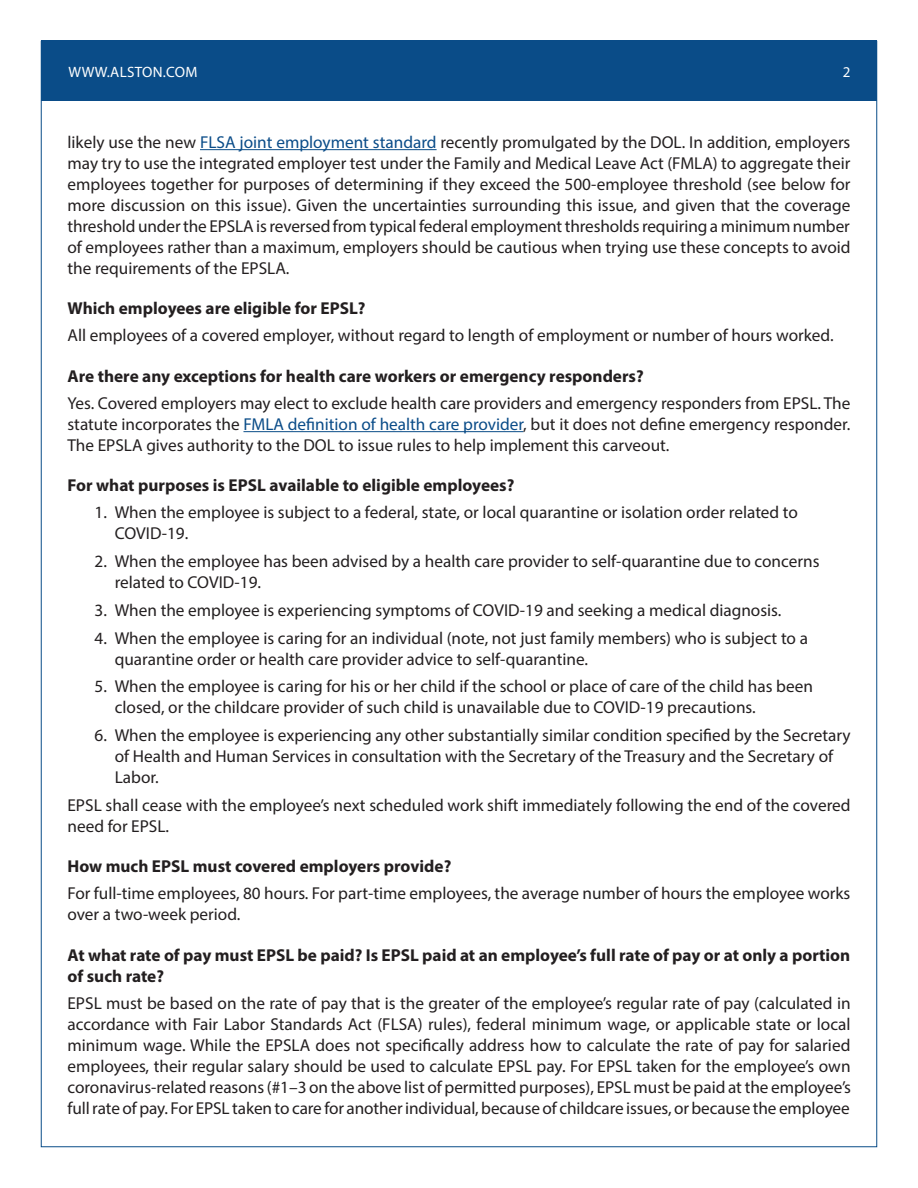
<style>
.page{position:relative;width:918px;height:1188px;background:#fff}
.page>*{position:absolute;margin:0;border:0;box-sizing:border-box;transform-origin:0 0}
.t1{font:17.25px/21px "Myriad Pro";color:#231f20}
.t2{font:700 17.25px/21px "Myriad Pro";color:#231f20}
.t3{font:15px "Myriad Pro";letter-spacing:.02em;color:#fff}
.s1{color:#0a4c88}
</style>
<div class="page">
<div style="left:41px;top:40px;width:835px;height:61px;background:#0a4c88"></div>
<hr style="left:200px;top:149px;width:237px;height:1px;background:#0a4c88">
<hr style="left:243px;top:431px;width:280px;height:1px;background:#0a4c88">
<p class="t3" style="left:68px;top:62px;width:130px">WWW.ALSTON.COM</p>
<p class="t3" style="left:843px;top:62px;width:9px">2</p>
<p class="t1" style="left:68px;top:131px;width:785px;text-align:justify">likely use the new <span class="s1">FLSA joint employment standard</span> recently promulgated by the DOL. In addition, employers may try to use the integrated employer test under the Family and Medical Leave Act (FMLA) to aggregate their employees together for purposes of determining if they exceed the 500-employee threshold (see below for more discussion on this issue). Given the uncertainties surrounding this issue, and given that the coverage threshold under the EPSLA is reversed from typical federal employment thresholds requiring a minimum number of employees rather than a maximum, employers should be cautious when trying use these concepts to avoid the requirements of the EPSLA.</p>
<p class="t2" style="left:68px;top:298px;width:300px">Which employees are eligible for EPSL?</p>
<p class="t1" style="left:68px;top:325px;width:768px">All employees of a covered employer, without regard to length of employment or number of hours worked.</p>
<p class="t2" style="left:68px;top:365px;width:578px">Are there any exceptions for health care workers or emergency responders?</p>
<p class="t1" style="left:68px;top:392px;width:785px;text-align:justify">Yes. Covered employers may elect to exclude health care providers and emergency responders from EPSL. The statute incorporates the <span class="s1">FMLA definition of health care provider</span>, but it does not define emergency responder.<br>The EPSLA gives authority to the DOL to issue rules to help implement this carveout.</p>
<p class="t2" style="left:68px;top:475px;width:448px">For what purposes is EPSL available to eligible employees?</p>
<p class="t1" style="left:115px;top:502px;width:685px;text-indent:-20px">1. When the employee is subject to a federal, state, or local quarantine or isolation order related to<br>COVID-19.</p>
<p class="t1" style="left:115px;top:551px;width:706px;text-indent:-20px">2. When the employee has been advised by a health care provider to self-quarantine due to concerns related to COVID-19.</p>
<p class="t1" style="left:94px;top:599px;width:688px">3. When the employee is experiencing symptoms of COVID-19 and seeking a medical diagnosis.</p>
<p class="t1" style="left:115px;top:627px;width:695px;text-indent:-20px">4. When the employee is caring for an individual (note, not just family members) who is subject to a quarantine order or health care provider advice to self-quarantine.</p>
<p class="t1" style="left:115px;top:676px;width:700px;text-indent:-20px">5. When the employee is caring for his or her child if the school or place of care of the child has been closed, or the childcare provider of such child is unavailable due to COVID-19 precautions.</p>
<p class="t1" style="left:115px;top:725px;width:737px;text-indent:-20px">6. When the employee is experiencing any other substantially similar condition specified by the Secretary of Health and Human Services in consultation with the Secretary of the Treasury and the Secretary of<br>Labor.</p>
<p class="t1" style="left:68px;top:794px;width:785px">EPSL shall cease with the employee’s next scheduled work shift immediately following the end of the covered need for EPSL.</p>
<p class="t2" style="left:68px;top:855px;width:385px">How much EPSL must covered employers provide?</p>
<p class="t1" style="left:68px;top:883px;width:784px">For full-time employees, 80 hours. For part-time employees, the average number of hours the employee works over a two-week period.</p>
<p class="t2" style="left:68px;top:944px;width:784px">At what rate of pay must EPSL be paid? Is EPSL paid at an employee’s full rate of pay or at only a portion of such rate?</p>
<p class="t1" style="left:68px;top:992px;width:785px;text-align:justify">EPSL must be based on the rate of pay that is the greater of the employee’s regular rate of pay (calculated in accordance with Fair Labor Standards Act (FLSA) rules), federal minimum wage, or applicable state or local minimum wage. While the EPSLA does not specifically address how to calculate the rate of pay for salaried employees, their regular salary should be used to calculate EPSL pay. For EPSL taken for the employee’s own coronavirus-related reasons (#1–3 on the above list of permitted purposes), EPSL must be paid at the employee’s full rate of pay. For EPSL taken to care for another individual, because of childcare issues, or because the employee</p>
</div>
